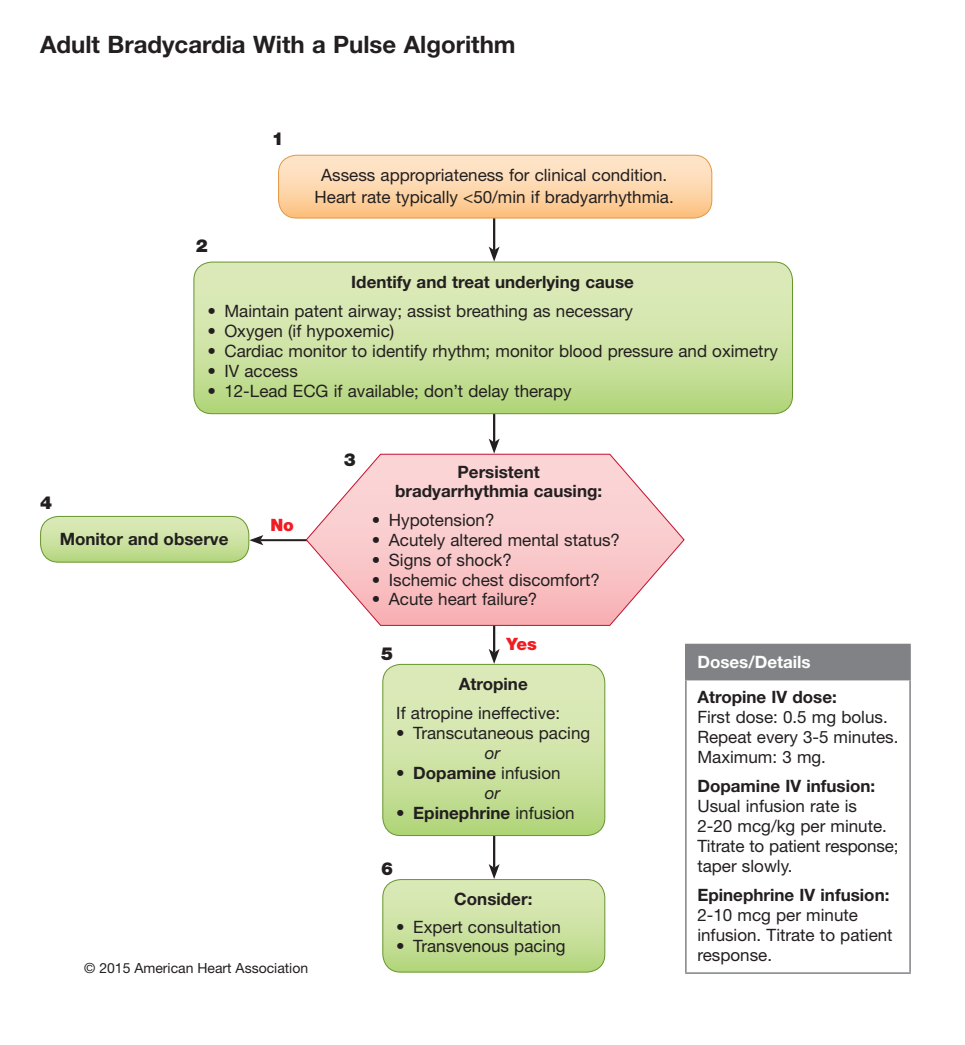
<style>
.page{position:relative;width:965px;height:1045px;background:#fff}
.page>*{position:absolute;margin:0;border:0;box-sizing:border-box;transform-origin:0 0}
.t1{font:700 24px "Helvetica Neue LT Std";color:#231f20}
.t2{font:900 18px "Helvetica Neue LT Std";color:#231f20}
.t3{font:17px/20px "Helvetica Neue LT Std";color:#231f20}
.t4{font:700 17px/19px "Helvetica Neue LT Std";color:#231f20;text-align:center}
.t5{font:700 17px "Helvetica Neue LT Std";color:#fff}
.t6{font:900 17px "Helvetica Neue LT Std";color:#ee1d23}
.t7{font:italic 17px "Helvetica Neue LT Std";color:#231f20}
.t8{font:14px "Helvetica Neue LT Std";color:#231f20}
.s1{font-weight:700}
.s2{font-style:italic}
.s3{font-weight:400}
</style>
<div class="page">
<hr style="left:493px;top:210px;width:2px;height:40px;background:#231f20">
<svg style="left:488px;top:246px;width:11px;height:15px"></svg>
<hr style="left:493px;top:405px;width:2px;height:37px;background:#231f20">
<svg style="left:488px;top:438px;width:11px;height:14px"></svg>
<hr style="left:493px;top:621px;width:2px;height:31px;background:#231f20">
<hr style="left:493px;top:826px;width:2px;height:41px;background:#231f20">
<hr style="left:260px;top:539px;width:62px;height:2px;background:#231f20">
<div style="left:685px;top:644px;width:224px;height:35px;background:#808285"></div>
<hr style="left:685px;top:643px;width:225px;height:2px;background:#808285">
<hr style="left:909px;top:645px;width:1px;height:33px;background:#808285">
<hr style="left:685px;top:678px;width:225px;height:2px;background:#808285">
<hr style="left:685px;top:680px;width:1px;height:292px;background:#808285">
<hr style="left:909px;top:680px;width:1px;height:292px;background:#808285">
<hr style="left:685px;top:972px;width:225px;height:1px;background:#808285">
<svg style="left:305px;top:452px;width:380px;height:174px"></svg>
<svg style="left:278px;top:155px;width:433px;height:63px;background:#fdd6ac"></svg>
<div style="left:278px;top:155px;width:434px;height:63px;border:1px solid #e29843;border-radius:18px"></div>
<svg style="left:382px;top:863px;width:222px;height:108px;background:#d2e5ae"></svg>
<div style="left:382px;top:878px;width:223px;height:94px;border:1px solid #66952c;border-radius:18px"></div>
<svg style="left:41px;top:516px;width:222px;height:46px;background:#cee2a7"></svg>
<div style="left:40px;top:516px;width:209px;height:46px;border:1px solid #66952c;border-radius:18px"></div>
<svg style="left:382px;top:648px;width:222px;height:187px;background:#d1e4ab"></svg>
<div style="left:382px;top:663px;width:223px;height:172px;border:1px solid #66952c;border-radius:18px"></div>
<svg style="left:195px;top:262px;width:597px;height:151px;background:#cde2a4"></svg>
<div style="left:193px;top:261px;width:599px;height:153px;border:1px solid #66952c;border-radius:18px"></div>
<h1 class="t1" style="left:40px;top:29px;width:477px">Adult Bradycardia With a Pulse Algorithm</h1>
<p class="t2" style="left:196px;top:235px;width:13px">2</p>
<p class="t2" style="left:272px;top:128px;width:13px">1</p>
<p class="t3" style="left:314px;top:163px;width:360px;line-height:22px;text-align:center">Assess appropriateness for clinical condition.<br>Heart rate typically &lt;50/min if bradyarrhythmia.</p>
<p class="t4" style="left:351px;top:272px;width:284px">Identify and treat underlying cause</p>
<p class="t3" style="left:207px;top:300px;width:427px">• Maintain patent airway; assist breathing as necessary</p>
<p class="t3" style="left:207px;top:320px;width:188px">• Oxygen (if hypoxemic)</p>
<p class="t3" style="left:207px;top:340px;width:572px">• Cardiac monitor to identify rhythm; monitor blood pressure and oximetry</p>
<p class="t3" style="left:207px;top:360px;width:92px">• IV access</p>
<p class="t3" style="left:207px;top:380px;width:366px">• 12-Lead ECG if available; don’t delay therapy</p>
<p class="t2" style="left:40px;top:492px;width:13px">4</p>
<p class="t4" style="left:60px;top:529px;width:170px">Monitor and observe</p>
<p class="t6" style="left:270px;top:514px;width:25px">No</p>
<p class="t8" style="left:84px;top:958px;width:225px">© 2015 American Heart Association</p>
<p class="t2" style="left:344px;top:449px;width:13px">3</p>
<p class="t4" style="left:395px;top:461px;width:208px">Persistent bradyarrhythmia causing:</p>
<p class="t3" style="left:372px;top:509px;width:124px">• Hypotension?</p>
<p class="t3" style="left:372px;top:529px;width:249px">• Acutely altered mental status?</p>
<p class="t3" style="left:372px;top:549px;width:141px">• Signs of shock?</p>
<p class="t3" style="left:372px;top:569px;width:229px">• Ischemic chest discomfort?</p>
<p class="t3" style="left:372px;top:588px;width:167px">• Acute heart failure?</p>
<p class="t2" style="left:381px;top:642px;width:13px">5</p>
<p class="t6" style="left:506px;top:633px;width:32px">Yes</p>
<p class="t4" style="left:458px;top:674px;width:70px">Atropine</p>
<p class="t3" style="left:396px;top:702px;width:165px">If atropine ineffective:</p>
<p class="t3" style="left:396px;top:722px;width:195px">• Transcutaneous pacing</p>
<p class="t7" style="left:484px;top:742px;width:17px">or</p>
<p class="t3" style="left:484px;top:762px;width:77px;text-indent:-88px">• <span class="s1">Dopamine</span> infusion <span class="s2">or</span></p>
<p class="t4" style="left:396px;top:802px;width:180px"><span class="s3">•</span> Epinephrine <span class="s3">infusion</span></p>
<p class="t2" style="left:381px;top:857px;width:13px">6</p>
<p class="t4" style="left:454px;top:889px;width:80px">Consider:</p>
<p class="t3" style="left:396px;top:916px;width:166px">• Expert consultation</p>
<p class="t3" style="left:396px;top:935px;width:171px">• Transvenous pacing</p>
<p class="t5" style="left:697px;top:651px;width:115px">Doses/Details</p>
<p class="t4" style="left:697px;top:687px;width:141px">Atropine IV dose:</p>
<p class="t3" style="left:697px;top:707px;width:202px">First dose: 0.5 mg bolus.<br>Repeat every 3-5 minutes.<br>Maximum: 3 mg.</p>
<p class="t4" style="left:697px;top:776px;width:179px">Dopamine IV infusion:</p>
<p class="t3" style="left:697px;top:795px;width:202px">Usual infusion rate is<br>2-20 mcg/kg per minute.<br>Titrate to patient response; taper slowly.</p>
<p class="t4" style="left:697px;top:885px;width:193px">Epinephrine IV infusion:</p>
<p class="t3" style="left:697px;top:904px;width:197px">2-10 mcg per minute infusion. Titrate to patient response.</p>
</div>
